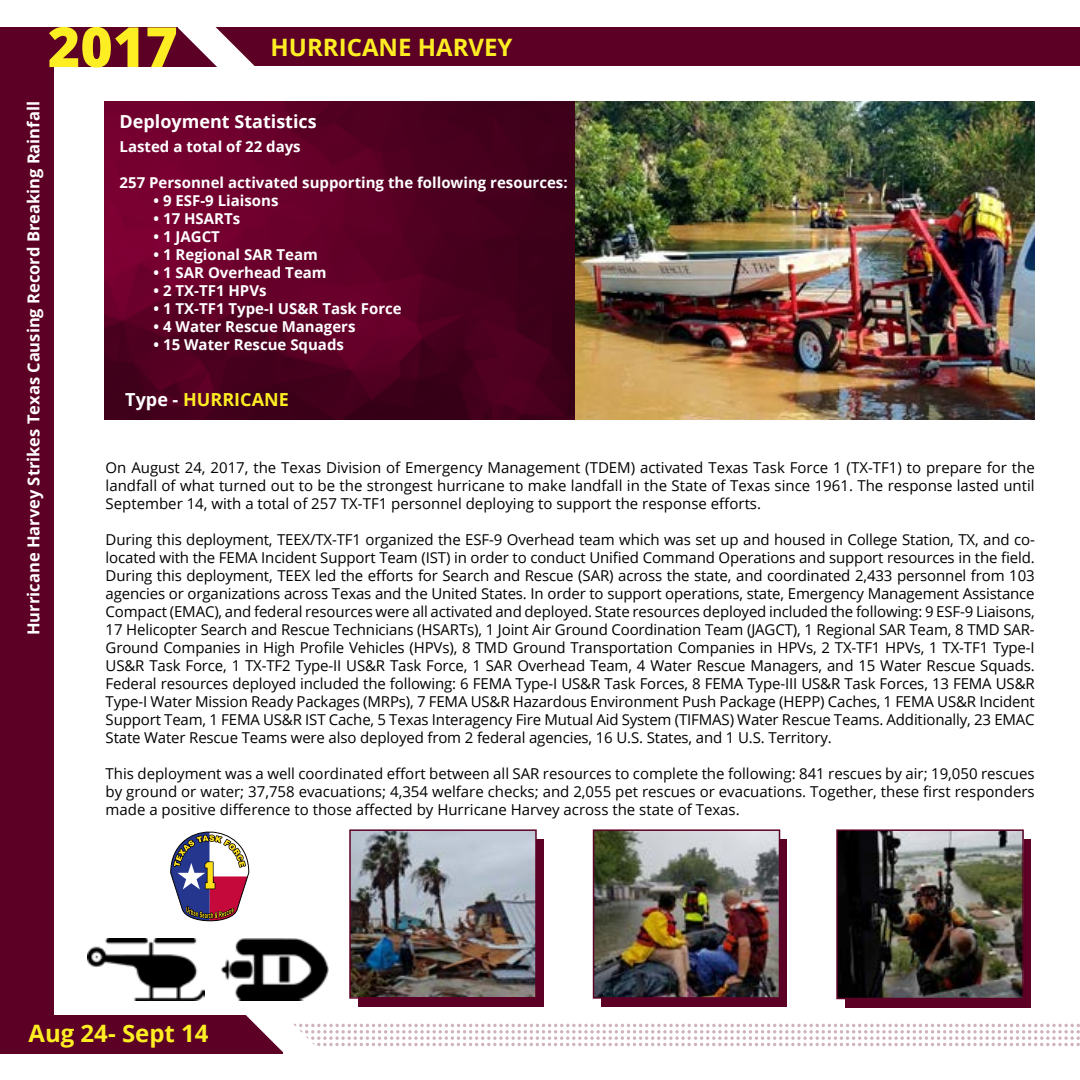
<style>
.page{position:relative;width:1080px;height:1080px;background:#fff}
.page>*{position:absolute;margin:0;border:0;box-sizing:border-box;transform-origin:0 0}
.t1{font:800 55.5px "Open Sans";color:#fcee23}
.t2{font:700 24px "Open Sans";color:#fcee23}
.t3{font:700 18px "Open Sans";color:#fff}
.t4{font:700 18px "Open Sans";color:#fcee23}
.t5{font:700 16.5px "Open Sans";color:#fff}
.t6{font:15px/18px "Open Sans";color:#000;text-align:justify}
.t7{font:700 15px "Open Sans";color:#fff}
.s1{color:#fff}
</style>
<div class="page">
<div style="left:0;top:56px;width:54px;height:975px;background:#5d0025"></div>
<div style="left:162px;top:27px;width:918px;height:39px;background:#5d0025"></div>
<div style="left:0;top:27px;width:219px;height:40px;background:#5d0025"></div>
<svg style="left:178px;top:27px;width:77px;height:40px"></svg>
<div style="left:0;top:1015px;width:283px;height:39px;background:#5d0025"></div>
<svg style="left:204px;top:995px;width:876px;height:57px"></svg>
<img style="left:105px;top:101px;width:930px;height:319px">
<div style="left:358px;top:839px;width:186px;height:168px;background:#5d0025"></div>
<img style="left:352px;top:832px;width:182px;height:164px">
<div style="left:349px;top:829px;width:188px;height:170px;border:2px solid #5d0025"></div>
<div style="left:601px;top:839px;width:186px;height:168px;background:#5d0025"></div>
<img style="left:596px;top:832px;width:181px;height:164px">
<div style="left:593px;top:829px;width:187px;height:170px;border:2px solid #5d0025"></div>
<div style="left:845px;top:839px;width:186px;height:169px;background:#5d0025"></div>
<img style="left:839px;top:832px;width:182px;height:164px">
<div style="left:836px;top:829px;width:188px;height:170px;border:2px solid #5d0025"></div>
<svg style="left:170px;top:832px;width:79px;height:89px"></svg>
<img style="left:88px;top:938px;width:116px;height:63px">
<img style="left:221px;top:938px;width:107px;height:63px">
<h1 class="t1" style="left:48px;top:5px;width:132px">2017</h1>
<h2 class="t2" style="left:271px;top:30px;width:243px">HURRICANE HARVEY</h2>
<p class="t5" style="left:22px;top:635px;width:535px;rotate:-90deg">Hurricane Harvey Strikes Texas Causing Record Breaking Rainfall</p>
<p class="t3" style="left:120px;top:109px;width:199px">Deployment Statistics</p>
<p class="t7" style="left:120px;top:136px;width:183px">Lasted a total of 22 days</p>
<p class="t7" style="left:120px;top:172px;width:450px">257 Personnel activated supporting the following resources:</p>
<p class="t7" style="left:153px;top:190px;width:127px">• 9 ESF-9 Liaisons</p>
<p class="t7" style="left:153px;top:208px;width:88px">• 17 HSARTs</p>
<p class="t7" style="left:153px;top:226px;width:68px">• 1 JAGCT</p>
<p class="t7" style="left:153px;top:244px;width:166px">• 1 Regional SAR Team</p>
<p class="t7" style="left:153px;top:262px;width:175px">• 1 SAR Overhead Team</p>
<p class="t7" style="left:153px;top:280px;width:115px">• 2 TX-TF1 HPVs</p>
<p class="t7" style="left:153px;top:298px;width:250px">• 1 TX-TF1 Type-I US&amp;R Task Force</p>
<p class="t7" style="left:153px;top:316px;width:204px">• 4 Water Rescue Managers</p>
<p class="t7" style="left:153px;top:334px;width:192px">• 15 Water Rescue Squads</p>
<p class="t4" style="left:125px;top:387px;width:165px"><span class="s1">Type -</span> HURRICANE</p>
<p class="t6" style="left:106px;top:459px;width:931px">On August 24, 2017, the Texas Division of Emergency Management (TDEM) activated Texas Task Force 1 (TX-TF1) to prepare for the landfall of what turned out to be the strongest hurricane to make landfall in the State of Texas since 1961. The response lasted until September 14, with a total of 257 TX-TF1 personnel deploying to support the response efforts.</p>
<p class="t6" style="left:106px;top:531px;width:931px">During this deployment, TEEX/TX-TF1 organized the ESF-9 Overhead team which was set up and housed in College Station, TX, and co&shy;located with the FEMA Incident Support Team (IST) in order to conduct Unified Command Operations and support resources in the field.<br>During this deployment, TEEX led the efforts for Search and Rescue (SAR) across the state, and coordinated 2,433 personnel from 103 agencies or organizations across Texas and the United States. In order to support operations, state, Emergency Management Assistance Compact (EMAC), and federal resources were all activated and deployed. State resources deployed included the following: 9 ESF-9 Liaisons, 17 Helicopter Search and Rescue Technicians (HSARTs), 1 Joint Air Ground Coordination Team (JAGCT), 1 Regional SAR Team, 8 TMD SAR-Ground Companies in High Profile Vehicles (HPVs), 8 TMD Ground Transportation Companies in HPVs, 2 TX-TF1 HPVs, 1 TX-TF1 Type-I US&amp;R Task Force, 1 TX-TF2 Type-II US&amp;R Task Force, 1 SAR Overhead Team, 4 Water Rescue Managers, and 15 Water Rescue Squads.<br>Federal resources deployed included the following: 6 FEMA Type-I US&amp;R Task Forces, 8 FEMA Type-III US&amp;R Task Forces, 13 FEMA US&amp;R Type-I Water Mission Ready Packages (MRPs), 7 FEMA US&amp;R Hazardous Environment Push Package (HEPP) Caches, 1 FEMA US&amp;R Incident Support Team, 1 FEMA US&amp;R IST Cache, 5 Texas Interagency Fire Mutual Aid System (TIFMAS) Water Rescue Teams. Additionally, 23 EMAC State Water Rescue Teams were also deployed from 2 federal agencies, 16 U.S. States, and 1 U.S. Territory.</p>
<p class="t6" style="left:106px;top:765px;width:931px">This deployment was a well coordinated effort between all SAR resources to complete the following: 841 rescues by air; 19,050 rescues by ground or water; 37,758 evacuations; 4,354 welfare checks; and 2,055 pet rescues or evacuations. Together, these first responders made a positive difference to those affected by Hurricane Harvey across the state of Texas.</p>
<h2 class="t2" style="left:28px;top:1016px;width:182px">Aug 24- Sept 14</h2>
</div>
